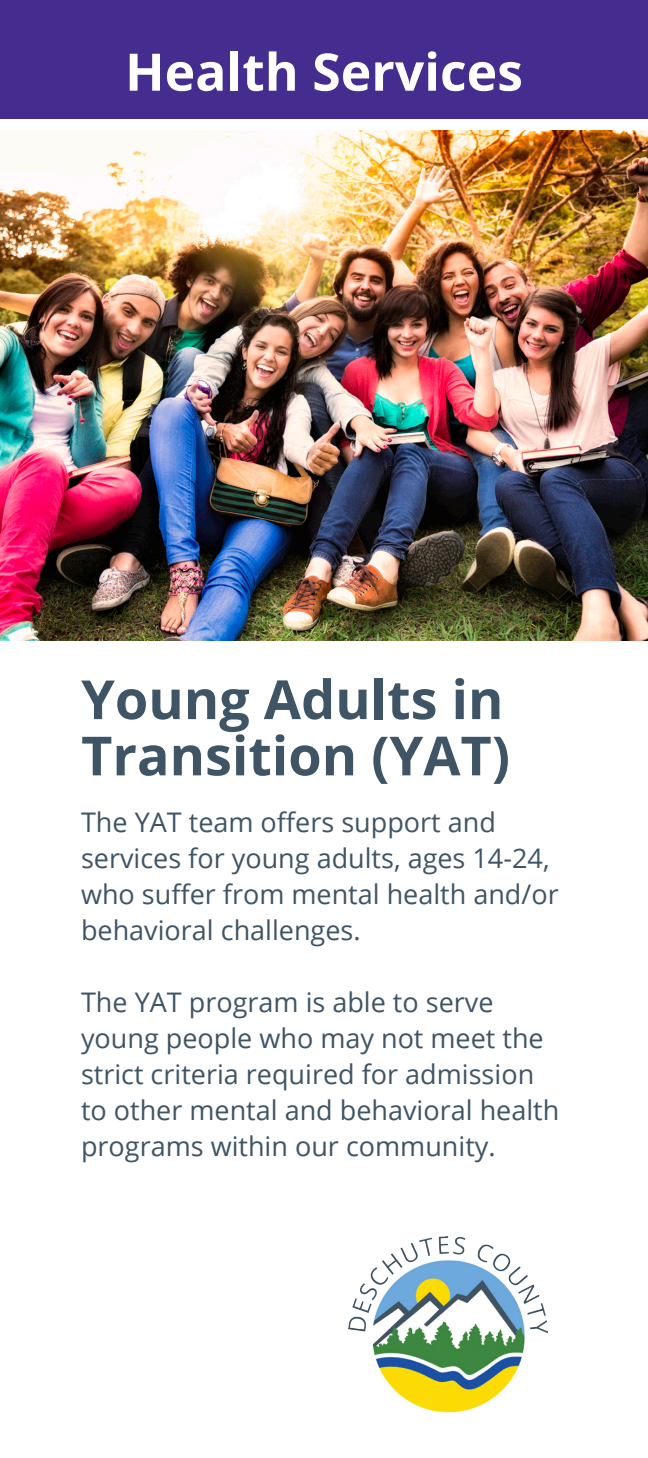
<style>
.page{position:relative;width:648px;height:1458px;background:#fff}
.page>*{position:absolute;margin:0;border:0;box-sizing:border-box;transform-origin:0 0}
.t1{font:700 54px/56.2px "Open Sans";color:#3f5465}
.t2{font:700 51.75px "Open Sans";color:#fff}
.t3{font:27px/36px "Open Sans";color:#3f5465}
</style>
<div class="page">
<div style="left:0;top:0;width:648px;height:119px;background:#442d8e"></div>
<img style="left:348px;top:1236px;width:199px;height:177px">
<img style="left:1px;top:131px;width:647px;height:510px">
<p class="t2" style="left:125px;top:35px;width:399px">Health Services</p>
<p class="t1" style="left:81px;top:670px;width:430px">Young Adults in<br>Transition (YAT)</p>
<p class="t3" style="left:81px;top:803px;width:479px">The YAT team offers support and services for young adults, ages 14-24, who suffer from mental health and/or behavioral challenges.</p>
<p class="t3" style="left:81px;top:983px;width:480px">The YAT program is able to serve young people who may not meet the strict criteria required for admission to other mental and behavioral health programs within our community.</p>
</div>
